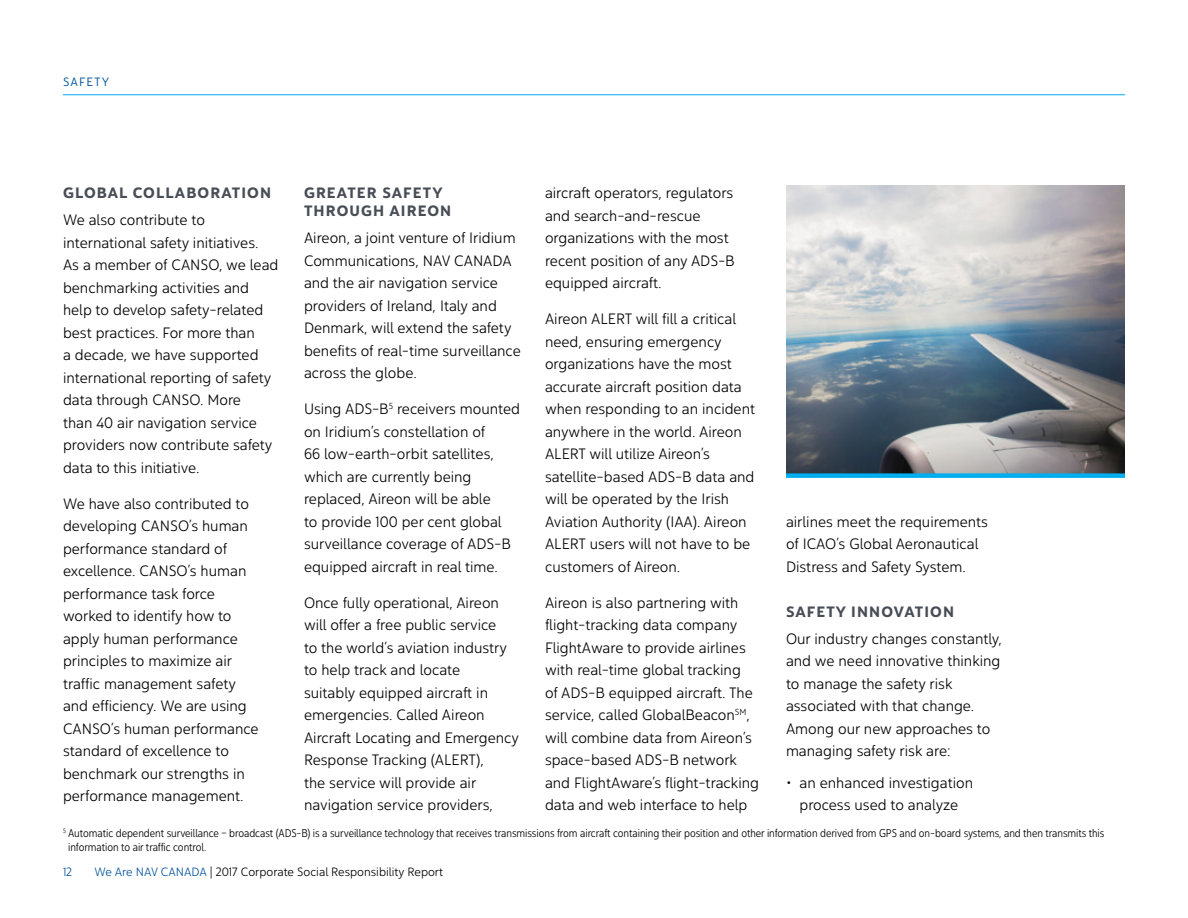
<style>
.page{position:relative;width:1188px;height:918px;background:#fff}
.page>*{position:absolute;margin:0;border:0;box-sizing:border-box;transform-origin:0 0}
.Body{font:15px/22.5px "Yorkten Nor Lig";color:#000}
.t1{font:15px/18px "Yorkten Nor Bol";letter-spacing:.075em;color:#484d56}
.Body_Bullet{font:15px/22.5px "Yorkten Nor Lig";color:#000;text-align:center}
.t2{font:12px "Yorkten Nor Lig";color:#000}
.t3{font:12px "Yorkten Nor Boo";letter-spacing:.1em;color:#00529c}
.t4{font:12px "Yorkten Nor Lig";color:#00529c}
.Footnote{font:11.25px/13.5px "Yorkten Con Lig";letter-spacing:-.005em;color:#000}
.s1{color:#00529c}
</style>
<div class="page">
<hr style="left:63px;top:94px;width:1062px;height:1px;background:#00aeef">
<img style="left:786px;top:185px;width:339px;height:288px">
<div style="left:786px;top:473px;width:339px;height:5px;background:#00aeef"></div>
<p class="t3" style="left:63px;top:74px;width:48px">Safety</p>
<p class="Body" style="left:545px;top:181px;width:191px">aircraft operators, regulators and search-and-rescue organizations with the most recent position of any ADS-B equipped aircraft.</p>
<p class="Body" style="left:545px;top:307px;width:212px">Aireon ALERT will fill a critical need, ensuring emergency organizations have the most accurate aircraft position data when responding to an incident anywhere in the world. Aireon<br>ALERT will utilize Aireon’s satellite-based ADS-B data and will be operated by the Irish<br>Aviation Authority (IAA). Aireon<br>ALERT users will not have to be customers of Aireon.</p>
<p class="Body" style="left:545px;top:591px;width:216px">Aireon is also partnering with flight-tracking data company<br>FlightAware to provide airlines with real-time global tracking<br>of ADS-B equipped aircraft. The service, called GlobalBeacon<sup>SM</sup>, will combine data from Aireon’s space-based ADS-B network and FlightAware’s flight-tracking data and web interface to help</p>
<h3 class="t1" style="left:63px;top:183px;width:210px">GLOBAL COLLABORATION</h3>
<p class="Body" style="left:63px;top:208px;width:217px">We also contribute to international safety initiatives.<br>As a member of CANSO, we lead benchmarking activities and help to develop safety-related best practices. For more than<br>a decade, we have supported international reporting of safety data through CANSO. More<br>than 40 air navigation service providers now contribute safety data to this initiative.</p>
<p class="Body" style="left:63px;top:492px;width:197px">We have also contributed to developing CANSO’s human performance standard of excellence. CANSO’s human performance task force worked to identify how to apply human performance principles to maximize air traffic management safety and efficiency. We are using<br>CANSO’s human performance standard of excellence to benchmark our strengths in performance management.</p>
<h3 class="t1" style="left:304px;top:183px;width:149px">GREATER SAFETY<br>THROUGH AIREON</h3>
<p class="Body" style="left:304px;top:226px;width:218px">Aireon, a joint venture of Iridium<br>Communications, NAV CANADA and the air navigation service providers of Ireland, Italy and<br>Denmark, will extend the safety benefits of real-time surveillance across the globe.</p>
<p class="Body" style="left:304px;top:397px;width:218px">Using ADS-B<sup>5</sup> receivers mounted on Iridium’s constellation of<br>66 low-earth-orbit satellites, which are currently being replaced, Aireon will be able<br>to provide 100 per cent global surveillance coverage of ADS-B equipped aircraft in real time.</p>
<p class="Body" style="left:304px;top:591px;width:216px">Once fully operational, Aireon will offer a free public service<br>to the world’s aviation industry to help track and locate<br>suitably equipped aircraft in emergencies. Called Aireon<br>Aircraft Locating and Emergency<br>Response Tracking (ALERT),<br>the service will provide air navigation service providers,</p>
<p class="Body" style="left:786px;top:510px;width:204px">airlines meet the requirements of ICAO’s Global Aeronautical<br>Distress and Safety System.</p>
<h3 class="t1" style="left:786px;top:602px;width:170px">SAFETY INNOVATION</h3>
<p class="Body" style="left:786px;top:627px;width:218px">Our industry changes constantly, and we need innovative thinking to manage the safety risk associated with that change.<br>Among our new approaches to managing safety risk are:</p>
<p class="Body_Bullet" style="left:786px;top:771px;width:189px">• an enhanced investigation process used to analyze</p>
<p class="Footnote" style="left:68px;top:826px;width:1038px;text-indent:-5px"><sup>5</sup> Automatic dependent surveillance – broadcast (ADS-B) is a surveillance technology that receives transmissions from aircraft containing their position and other information derived from GPS and on-board systems, and then transmits this information to air traffic control.</p>
<p class="t4" style="left:63px;top:864px;width:11px">12</p>
<p class="t2" style="left:94px;top:864px;width:350px"><span class="s1">We Are NAV CANADA</span> | 2017 Corporate Social Responsibility Report</p>
</div>
